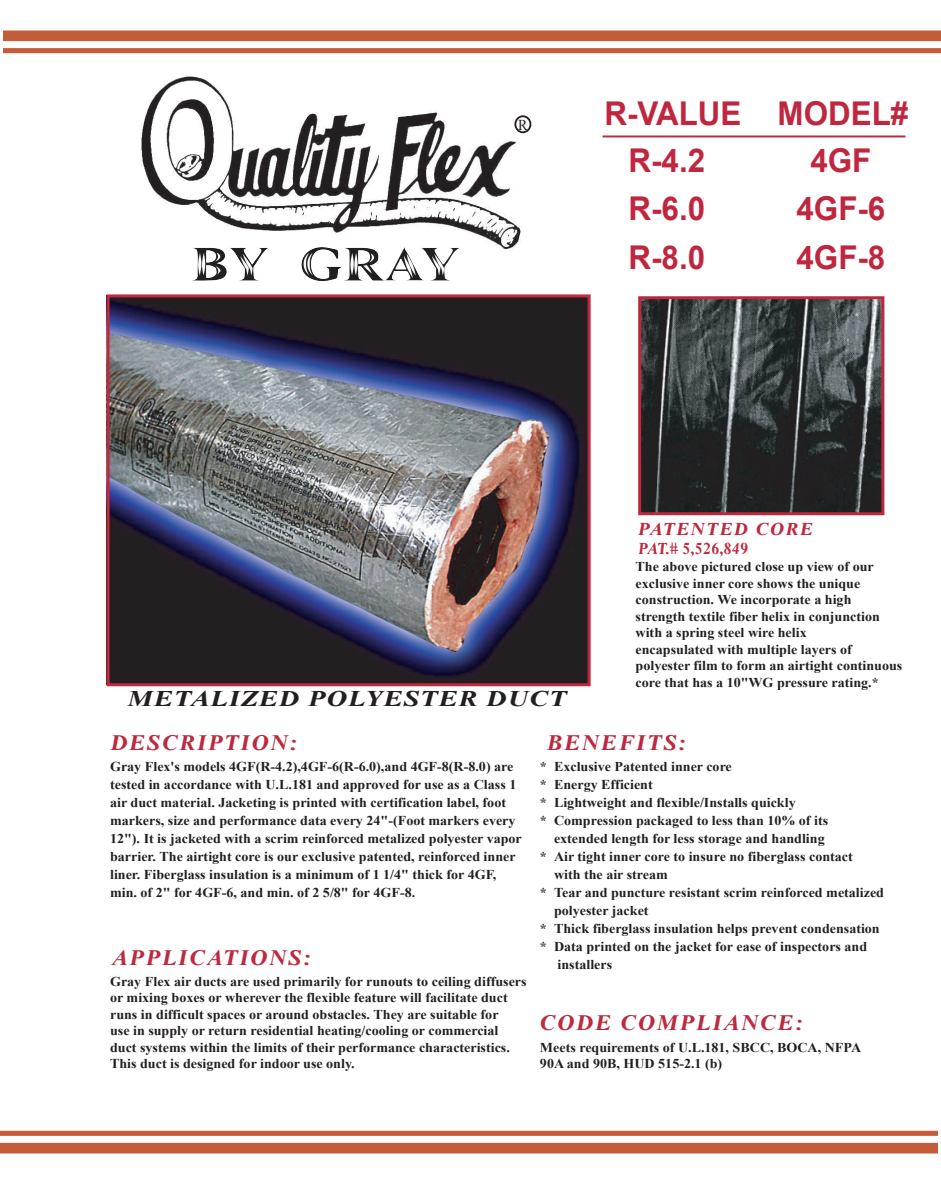
<style>
.page{position:relative;width:941px;height:1188px;background:#fff}
.page>*{position:absolute;margin:0;border:0;box-sizing:border-box;transform-origin:0 0}
.t1{font:700 32.85px/48.4px "Arial";color:#c0273f;scale:.96 1}
.t2{font:italic 700 22.35px "Times New Roman";letter-spacing:.02em;color:#231f20;scale:1.3 1}
.t3{font:italic 700 22.05px "Times New Roman";letter-spacing:.06em;color:#bd293e;scale:1.1 1}
.t4{font:italic 700 18px "Times New Roman";letter-spacing:.06em;color:#bd293e;scale:1.1 1}
.t5{font:italic 700 16.5px "Times New Roman";color:#bd293e}
.t6{font:15.15px "Times New Roman";color:#231f20;scale:.94 1}
.t7{font:700 13.5px/16.5px "Times New Roman";color:#231f20;scale:1.04 1}
</style>
<div class="page">
<div style="left:3px;top:30px;width:937px;height:11px;background:#c45c3a"></div>
<div style="left:3px;top:48px;width:937px;height:5px;background:#c45c3a"></div>
<div style="left:0;top:1143px;width:937px;height:11px;background:#c45c3a"></div>
<div style="left:0;top:1131px;width:937px;height:5px;background:#c45c3a"></div>
<img style="left:642px;top:300px;width:238px;height:211px">
<div style="left:638px;top:296px;width:246px;height:219px;border:3px solid #bd293c"></div>
<hr style="left:602px;top:135px;width:303px;height:2px;background:#c02a3f">
<img style="left:141px;top:76px;width:386px;height:174px">
<div style="left:514px;top:115px;width:17px;height:18px;border:2px solid #231f20;border-radius:50%"></div>
<img style="left:192px;top:245px;width:267px;height:36px">
<img style="left:110px;top:298px;width:476px;height:384px">
<div style="left:106px;top:294px;width:484px;height:392px;border:3px solid #c02a3f"></div>
<p class="t6" style="left:518px;top:114px;width:12px">R</p>
<p class="t1" style="left:604px;top:90px;width:318px">R-VALUE MODEL#</p>
<p class="t1" style="left:628px;top:137px;width:81px">R-4.2</p>
<p class="t1" style="left:628px;top:186px;width:81px">R-6.0<br>R-8.0</p>
<p class="t1" style="left:796px;top:137px;width:94px;text-align:center">4GF<br>4GF-6<br>4GF-8</p>
<p class="t2" style="left:128px;top:683px;width:339px">METALIZED POLYESTER DUCT</p>
<p class="t4" style="left:638px;top:516px;width:161px">PATENTED CORE</p>
<p class="t5" style="left:638px;top:537px;width:115px">PA T.# 5,526,849</p>
<p class="t7" style="left:635px;top:558px;width:258px">The above pictured close up view of our exclusive inner core shows the unique construction. We incorporate a high strength textile fiber helix in conjunction with a spring steel wire helix<br>encapsulated with multiple layers of polyester film to form an airtight continuous core that has a 10"WG pressure rating.*</p>
<p class="t3" style="left:111px;top:728px;width:175px">DESCRIPTION:</p>
<p class="t7" style="left:110px;top:758px;width:397px;line-height:18px">Gray Flex's models 4GF(R-4.2),4GF-6(R-6.0),and 4GF-8(R-8.0) are tested in accordance with U.L.181 and approved for use as a Class 1 air duct material. Jacketing is printed with certification label, foot markers, size and performance data every 24"-(Foot markers every 12"). It is jacketed with a scrim reinforced metalized polyester vapor barrier. The airtight core is our exclusive patented, reinforced inner liner. Fiberglass insulation is a minimum of 1 1/4" thick for 4GF, min. of 2" for 4GF-6, and min. of 2 5/8" for 4GF-8.</p>
<p class="t3" style="left:112px;top:942px;width:186px">APPLICATIONS:</p>
<p class="t7" style="left:110px;top:973px;width:402px">Gray Flex air ducts are used primarily for runouts to ceiling diffusers or mixing boxes or wherever the flexible feature will facilitate duct runs in difficult spaces or around obstacles. They are suitable for<br>use in supply or return residential heating/cooling or commercial duct systems within the limits of their performance characteristics.<br>This duct is designed for indoor use only.</p>
<p class="t3" style="left:547px;top:728px;width:132px">BENEFITS:</p>
<p class="t7" style="left:539px;top:758px;width:186px">* Exclusive Patented inner core</p>
<p class="t7" style="left:539px;top:776px;width:110px">* Energy Efficient</p>
<p class="t7" style="left:539px;top:794px;width:247px">* Lightweight and flexible/Installs quickly</p>
<p class="t7" style="left:539px;top:812px;width:278px">* Compression packaged to less than 10% of its</p>
<p class="t7" style="left:553px;top:830px;width:262px">extended length for less storage and handling</p>
<p class="t7" style="left:539px;top:848px;width:302px">* Air tight inner core to insure no fiberglass contact</p>
<p class="t7" style="left:553px;top:866px;width:111px">with the air stream</p>
<p class="t7" style="left:539px;top:884px;width:332px">* Tear and puncture resistant scrim reinforced metalized</p>
<p class="t7" style="left:553px;top:902px;width:92px">polyester jacket</p>
<p class="t7" style="left:539px;top:920px;width:328px">* Thick fiberglass insulation helps prevent condensation</p>
<p class="t7" style="left:539px;top:938px;width:316px">* Data printed on the jacket for ease of inspectors and</p>
<p class="t7" style="left:557px;top:956px;width:54px">installers</p>
<p class="t3" style="left:540px;top:1007px;width:244px">CODE COMPLIANCE:</p>
<p class="t7" style="left:539px;top:1039px;width:310px">Meets requirements of U.L.181, SBCC, BOCA, NFPA<br>90A and 90B, HUD 515-2.1 (b)</p>
</div>
